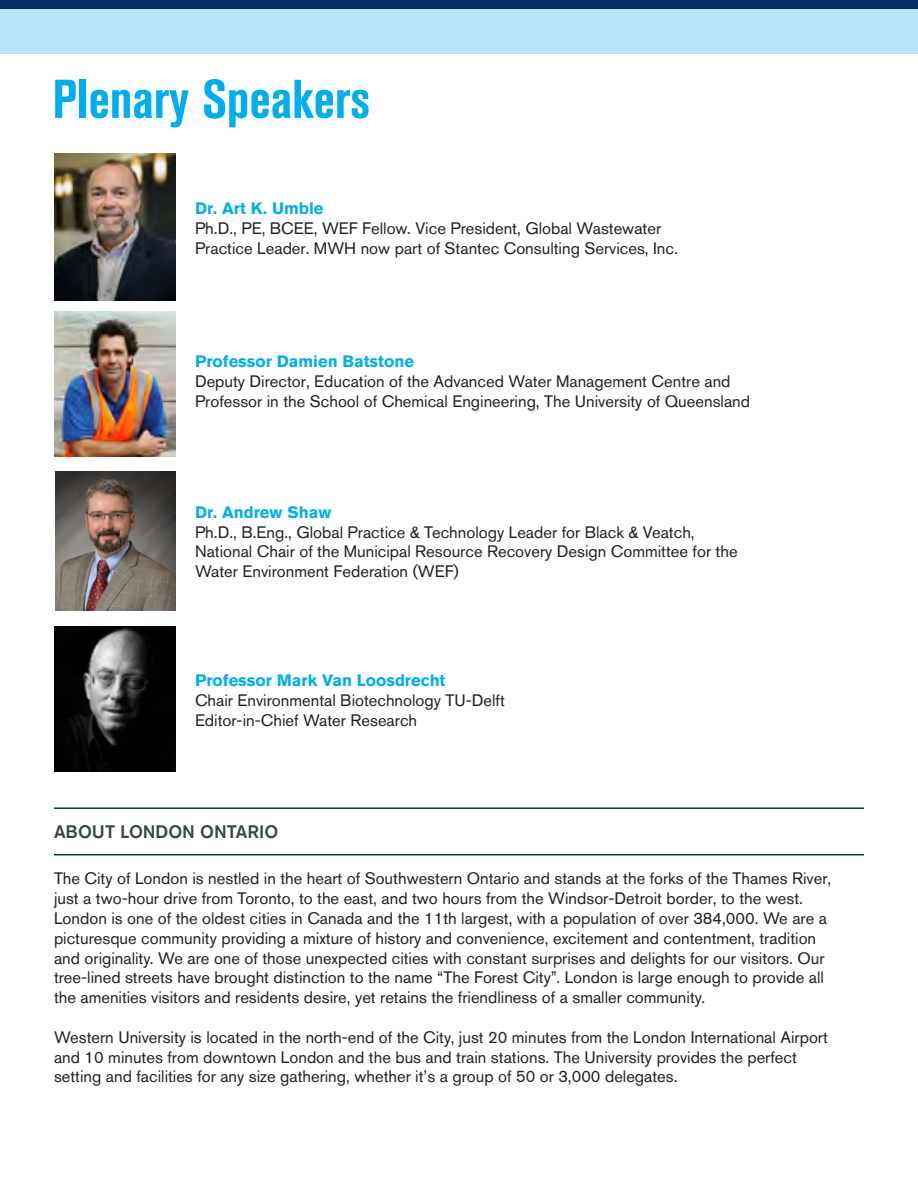
<style>
.page{position:relative;width:918px;height:1188px;background:#fff}
.page>*{position:absolute;margin:0;border:0;box-sizing:border-box;transform-origin:0 0}
.t1{font:700 condensed 54px "Akzidenz Grotesk BE";color:#00aeef}
.t2{font:500 18px "Akzidenz Grotesk BQ";color:#374548}
.t3{font:16.5px/19.8px "Akzidenz Grotesk BQ";color:#231f20}
.t4{font:700 16.5px "Akzidenz Grotesk BQ";color:#00aeef}
</style>
<div class="page">
<hr style="left:54px;top:807px;width:810px;height:2px;background:#062e62">
<hr style="left:54px;top:854px;width:810px;height:1px;background:#062e62">
<div style="left:0;top:0;width:918px;height:53px;background:#b9e5fa"></div>
<div style="left:0;top:0;width:918px;height:8px;background:#062e62"></div>
<img style="left:54px;top:153px;width:121px;height:147px">
<img style="left:54px;top:311px;width:121px;height:146px">
<img style="left:54px;top:626px;width:121px;height:146px">
<img style="left:55px;top:471px;width:120px;height:139px">
<p class="t1" style="left:52px;top:68px;width:319px">Plenary Speakers</p>
<p class="t4" style="left:195px;top:199px;width:130px">Dr. Art K. Umble</p>
<p class="t3" style="left:195px;top:218px;width:484px">Ph.D., PE, BCEE, WEF Fellow. Vice President, Global Wastewater<br>Practice Leader. MWH now part of Stantec Consulting Services, Inc.</p>
<p class="t4" style="left:195px;top:352px;width:220px">Professor Damien Batstone</p>
<p class="t3" style="left:195px;top:371px;width:557px">Deputy Director, Education of the Advanced Water Management Centre and<br>Professor in the School of Chemical Engineering, The University of Queensland</p>
<p class="t4" style="left:195px;top:503px;width:138px">Dr. Andrew Shaw</p>
<p class="t3" style="left:195px;top:522px;width:544px">Ph.D., B.Eng., Global Practice &amp; Technology Leader for Black &amp; Veatch,<br>National Chair of the Municipal Resource Recovery Design Committee for the<br>Water Environment Federation (WEF)</p>
<p class="t4" style="left:195px;top:671px;width:252px">Professor Mark Van Loosdrecht</p>
<p class="t3" style="left:195px;top:690px;width:311px">Chair Environmental Biotechnology TU-Delft</p>
<p class="t3" style="left:195px;top:710px;width:224px">Editor-in-Chief Water Research</p>
<p class="t2" style="left:54px;top:821px;width:226px">ABOUT LONDON ONTARIO</p>
<p class="t3" style="left:54px;top:869px;width:779px">The City of London is nestled in the heart of Southwestern Ontario and stands at the forks of the Thames River, just a two-hour drive from Toronto, to the east, and two hours from the Windsor-Detroit border, to the west.<br>London is one of the oldest cities in Canada and the 11th largest, with a population of over 384,000. We are a picturesque community providing a mixture of history and convenience, excitement and contentment, tradition and originality. We are one of those unexpected cities with constant surprises and delights for our visitors. Our tree-lined streets have brought distinction to the name “The Forest City”. London is large enough to provide all the amenities visitors and residents desire, yet retains the friendliness of a smaller community.</p>
<p class="t3" style="left:54px;top:1027px;width:775px">Western University is located in the north-end of the City, just 20 minutes from the London International Airport and 10 minutes from downtown London and the bus and train stations. The University provides the perfect setting and facilities for any size gathering, whether it’s a group of 50 or 3,000 delegates.</p>
</div>
